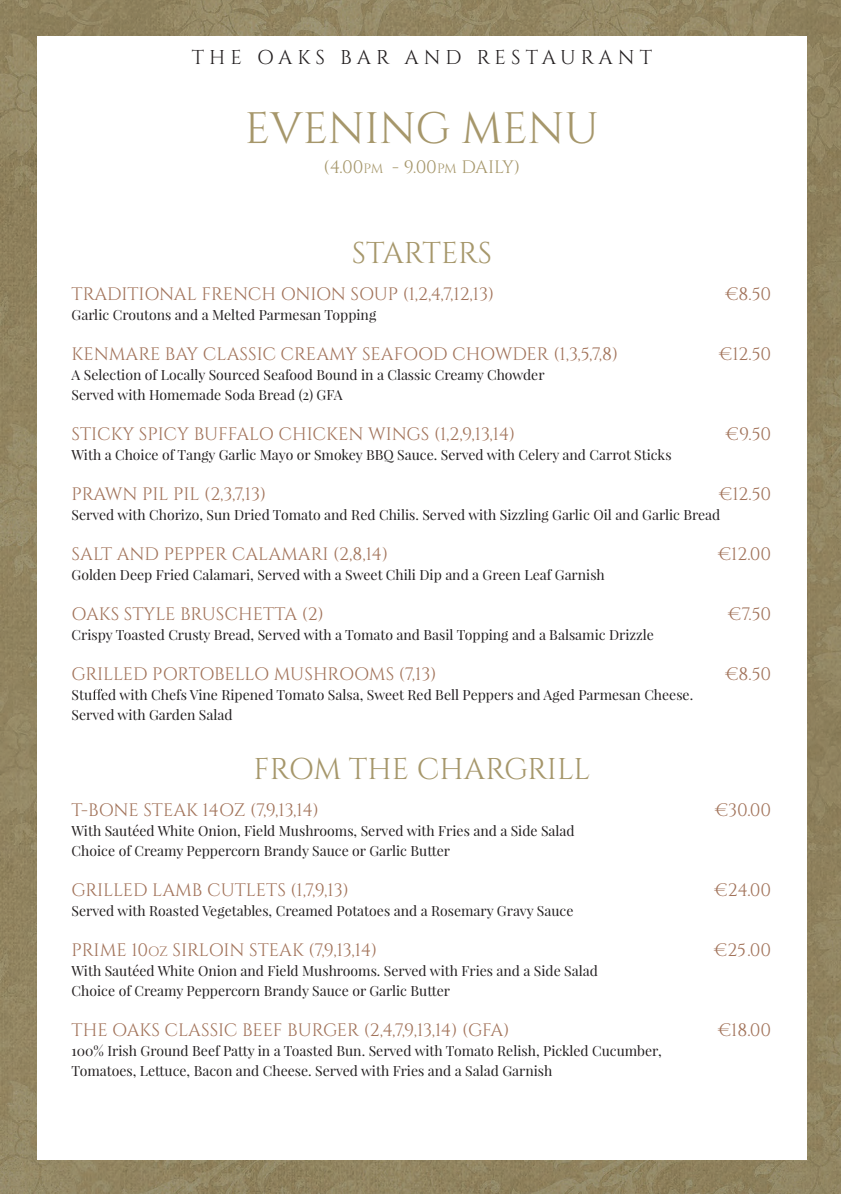
<style>
.page{position:relative;width:841px;height:1194px;background:#fff}
.page>*{position:absolute;margin:0;border:0;box-sizing:border-box;transform-origin:0 0}
.t1{font:44px "Cinzel";color:#a6976b}
.t2{font:30px "Cinzel";letter-spacing:-.005em;color:#a6976b}
.t3{font:20px "Cinzel";letter-spacing:.25em;color:#231f20}
.t4{font:18px "Cinzel";color:#a2735a}
.t5{font:18px "Cinzel";letter-spacing:-.01em;color:#a6976b}
.t6{font:14px/20px "Playfair Display";color:#231f20}
.s1{font-size:13.5px}
</style>
<div class="page">
<img style="left:0;top:0;width:599px;height:546px">
<img style="left:599px;top:0;width:241px;height:1193px">
<img style="left:0;top:546px;width:37px;height:559px">
<img style="left:0;top:1105px;width:601px;height:88px">
<div style="left:37px;top:36px;width:769px;height:1123px;background:#fff"></div>
<svg style="left:93px;top:688px;width:9px;height:11px"></svg>
<h3 class="t3" style="left:192px;top:46px;width:461px">THE OAKS BAR AND RESTAURANT</h3>
<h1 class="t1" style="left:245px;top:102px;width:356px">EVENING MENU</h1>
<p class="t5" style="left:323px;top:156px;width:198px">(4.00<span class="s1">PM</span> - 9.00<span class="s1">PM</span> DAILY)</p>
<h2 class="t2" style="left:352px;top:235px;width:142px">STARTERS</h2>
<p class="t4" style="left:72px;top:283px;width:424px">TRADITIONAL FRENCH ONION SOUP (1,2,4,7,12,13)</p>
<p class="t4" style="left:725px;top:283px;width:47px">€8.50</p>
<p class="t6" style="left:72px;top:305px;width:306px">Garlic Croutons and a Melted Parmesan Topping</p>
<p class="t4" style="left:72px;top:343px;width:548px">KENMARE BAY CLASSIC CREAMY SEAFOOD CHOWDER (1,3,5,7,8)</p>
<p class="t4" style="left:719px;top:343px;width:54px">€12.50</p>
<p class="t6" style="left:72px;top:365px;width:474px">A Selection of Locally Sourced Seafood Bound in a Classic Creamy Chowder<br>Served with Homemade Soda Bread (2) GFA</p>
<p class="t4" style="left:72px;top:423px;width:445px">STICKY SPICY BUFFALO CHICKEN WINGS (1,2,9,13,14)</p>
<p class="t4" style="left:725px;top:423px;width:47px">€9.50</p>
<p class="t6" style="left:72px;top:445px;width:601px">With a Choice of Tangy Garlic Mayo or Smokey BBQ Sauce. Served with Celery and Carrot Sticks</p>
<p class="t4" style="left:72px;top:483px;width:196px">PRAWN PIL PIL (2,3,7,13)</p>
<p class="t4" style="left:719px;top:483px;width:54px">€12.50</p>
<p class="t6" style="left:72px;top:505px;width:650px">Served with Chorizo, Sun Dried Tomato and Red Chilis. Served with Sizzling Garlic Oil and Garlic Bread</p>
<p class="t4" style="left:72px;top:543px;width:318px">SALT AND PEPPER CALAMARI (2,8,14)</p>
<p class="t4" style="left:717px;top:543px;width:55px">€12.00</p>
<p class="t6" style="left:72px;top:565px;width:534px">Golden Deep Fried Calamari, Served with a Sweet Chili Dip and a Green Leaf Garnish</p>
<p class="t4" style="left:72px;top:603px;width:254px">OAKS STYLE BRUSCHETTA (2)</p>
<p class="t4" style="left:728px;top:603px;width:44px">€7.50</p>
<p class="t6" style="left:72px;top:625px;width:583px">Crispy Toasted Crusty Bread, Served with a Tomato and Basil Topping and a Balsamic Drizzle</p>
<p class="t4" style="left:72px;top:663px;width:366px">GRILLED PORTOBELLO MUSHROOMS (7,13)</p>
<p class="t4" style="left:725px;top:663px;width:47px">€8.50</p>
<p class="t6" style="left:72px;top:685px;width:623px">Stu ed with Chefs Vine Ripened Tomato Salsa, Sweet Red Bell Peppers and Aged Parmesan Cheese.<br>Served with Garden Salad</p>
<h2 class="t2" style="left:253px;top:750px;width:338px">FROM THE CHARGRILL</h2>
<p class="t4" style="left:72px;top:798px;width:249px">T-BONE STEAK 14OZ (7,9,13,14)</p>
<p class="t4" style="left:714px;top:798px;width:58px">€30.00</p>
<p class="t6" style="left:72px;top:820px;width:504px">With Sautéed White Onion, Field Mushrooms, Served with Fries and a Side Salad<br>Choice of Creamy Peppercorn Brandy Sauce or Garlic Butter</p>
<p class="t4" style="left:72px;top:878px;width:279px">GRILLED LAMB CUTLETS (1,7,9,13)</p>
<p class="t4" style="left:714px;top:878px;width:58px">€24.00</p>
<p class="t6" style="left:72px;top:900px;width:503px">Served with Roasted Vegetables, Creamed Potatoes and a Rosemary Gravy Sauce</p>
<p class="t4" style="left:72px;top:938px;width:307px">PRIME 10<span class="s1">OZ</span> SIRLOIN STEAK (7,9,13,14)</p>
<p class="t4" style="left:714px;top:938px;width:59px">€25.00</p>
<p class="t6" style="left:72px;top:960px;width:527px">With Sautéed White Onion and Field Mushrooms. Served with Fries and a Side Salad<br>Choice of Creamy Peppercorn Brandy Sauce or Garlic Butter</p>
<p class="t4" style="left:72px;top:1018px;width:439px">THE OAKS CLASSIC BEEF BURGER (2,4,7,9,13,14) (GFA)</p>
<p class="t4" style="left:717px;top:1018px;width:55px">€18.00</p>
<p class="t6" style="left:72px;top:1040px;width:591px">100% Irish Ground Beef Patty in a Toasted Bun. Served with Tomato Relish, Pickled Cucumber,<br>Tomatoes, Lettuce, Bacon and Cheese. Served with Fries and a Salad Garnish</p>
</div>
